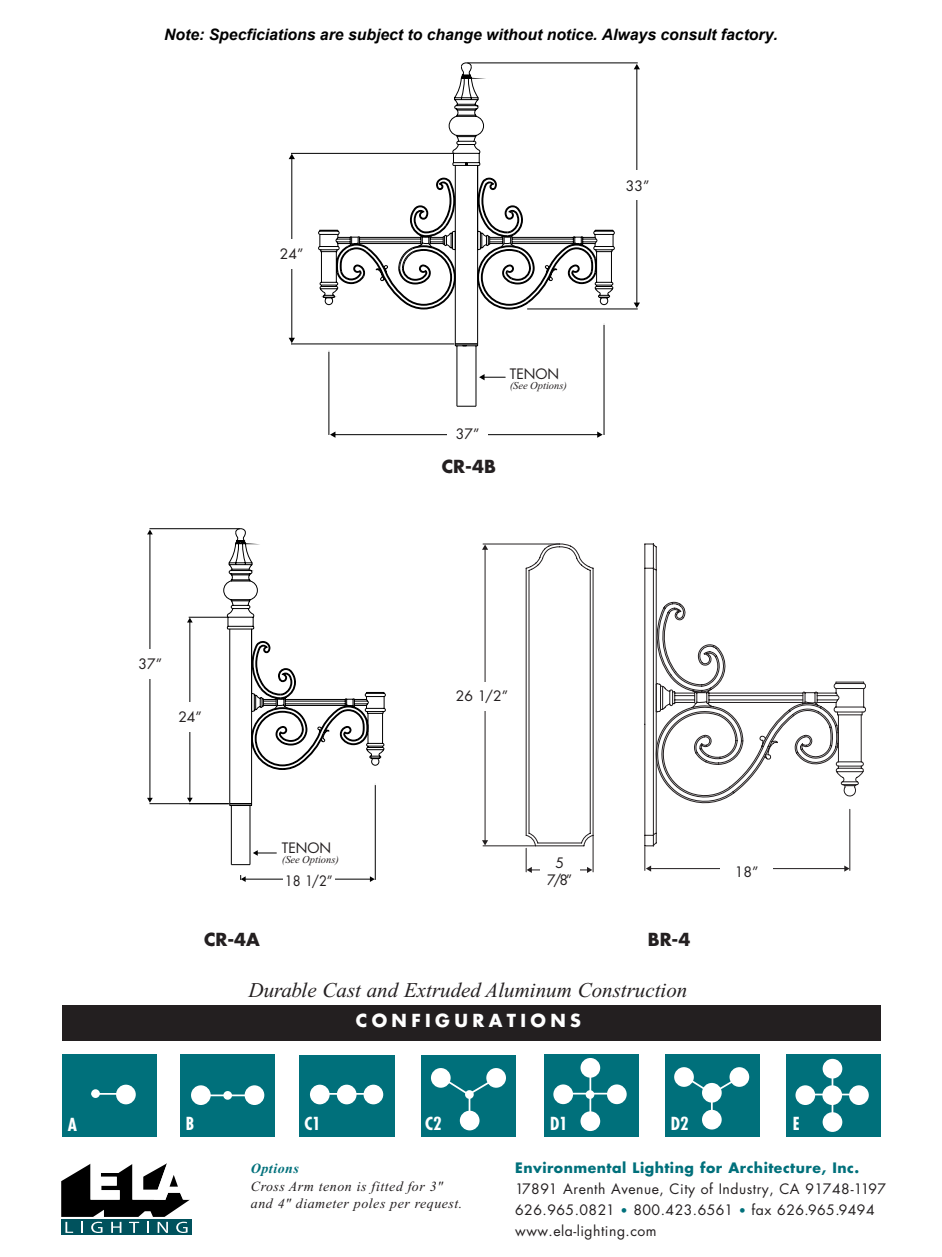
<style>
.page{position:relative;width:942px;height:1257px;background:#fff}
.page>*{position:absolute;margin:0;border:0;box-sizing:border-box;transform-origin:0 0}
.t1{font:italic 21px "Times New Roman";color:#231f20}
.t2{font:700 17.5px "Futura";letter-spacing:.25em;color:#fff}
.t3{font:700 17.5px "Futura";color:#231f20}
.t4{font:700 condensed 17.5px "Futura";color:#fff}
.t5{font:italic 700 15.75px "Arial";color:#000}
.t6{font:15.4px "Helvetica";color:#000}
.t7{font:15.22px "Myriad";color:#231f20}
.t8{font:14px/16.8px "Futura";letter-spacing:.035em;color:#231f20;text-align:center}
.t9{font:italic 14px "Times New Roman";letter-spacing:.035em;color:#231f20}
.t10{font:700 14px "Futura";letter-spacing:.035em;color:#00707b}
.t11{font:italic 700 14px "Times New Roman";letter-spacing:.035em;color:#00707b}
.t12{font:14px "Futura";letter-spacing:.035em;color:#231f20;scale:.92 1}
.t13{font:italic 10.5px "Times New Roman";color:#231f20}
.s1{font-size:12.25px;color:#00707b}
</style>
<div class="page">
<div style="left:61px;top:1219px;width:131px;height:16px;background:#00525d"></div>
<svg style="left:61px;top:1163px;width:129px;height:70px"></svg>
<div style="left:62px;top:1005px;width:818px;height:35px;background:#231f20"></div>
<hr style="left:483px;top:845px;width:52px;height:1px;background:#231f20">
<hr style="left:593px;top:836px;width:1px;height:36px;background:#231f20">
<svg style="left:484px;top:544px;width:173px;height:302px"></svg>
<svg style="left:482px;top:544px;width:6px;height:6px"></svg>
<svg style="left:482px;top:840px;width:6px;height:5px"></svg>
<hr style="left:531px;top:869px;width:57px;height:1px;background:#231f20">
<svg style="left:587px;top:867px;width:5px;height:6px"></svg>
<svg style="left:526px;top:848px;width:6px;height:25px"></svg>
<svg style="left:644px;top:602px;width:222px;height:269px"></svg>
<svg style="left:189px;top:804px;width:187px;height:76px"></svg>
<svg style="left:231px;top:864px;width:19px;height:1px"></svg>
<svg style="left:147px;top:528px;width:232px;height:276px"></svg>
<hr style="left:245px;top:879px;width:126px;height:1px;background:#000">
<svg style="left:370px;top:876px;width:5px;height:6px"></svg>
<svg style="left:241px;top:876px;width:5px;height:6px"></svg>
<svg style="left:253px;top:850px;width:23px;height:6px"></svg>
<svg style="left:328px;top:345px;width:276px;height:90px"></svg>
<hr style="left:604px;top:325px;width:1px;height:110px;background:#000">
<hr style="left:328px;top:352px;width:1px;height:83px;background:#000">
<svg style="left:457px;top:406px;width:19px;height:1px"></svg>
<svg style="left:289px;top:64px;width:351px;height:281px"></svg>
<hr style="left:334px;top:434px;width:264px;height:1px;background:#000">
<svg style="left:597px;top:431px;width:5px;height:7px"></svg>
<svg style="left:330px;top:431px;width:5px;height:7px"></svg>
<svg style="left:479px;top:374px;width:26px;height:6px"></svg>
<div style="left:453px;top:681px;width:58px;height:29px;background:#fff"></div>
<div style="left:720px;top:856px;width:53px;height:30px;background:#fff"></div>
<div style="left:62px;top:1054px;width:95px;height:83px;background:#00707b"></div>
<div style="left:180px;top:1054px;width:95px;height:82px;background:#00707b"></div>
<div style="left:300px;top:1055px;width:95px;height:81px;background:#00707b"></div>
<div style="left:421px;top:1054px;width:94px;height:82px;background:#00707b"></div>
<div style="left:544px;top:1054px;width:94px;height:82px;background:#00707b"></div>
<div style="left:665px;top:1054px;width:94px;height:82px;background:#00707b"></div>
<div style="left:786px;top:1054px;width:94px;height:82px;background:#00707b"></div>
<div style="left:822px;top:1085px;width:20px;height:20px;background:#fff;border-radius:50%"></div>
<div style="left:795px;top:1085px;width:20px;height:20px;background:#fff;border-radius:50%"></div>
<div style="left:849px;top:1085px;width:20px;height:20px;background:#fff;border-radius:50%"></div>
<div style="left:822px;top:1059px;width:20px;height:19px;background:#fff;border-radius:50%"></div>
<div style="left:822px;top:1112px;width:20px;height:20px;background:#fff;border-radius:50%"></div>
<hr style="left:831px;top:1067px;width:2px;height:54px;background:#fff">
<hr style="left:803px;top:1093px;width:58px;height:2px;background:#fff">
<div style="left:674px;top:1067px;width:20px;height:20px;background:#fff;border-radius:50%"></div>
<div style="left:729px;top:1067px;width:20px;height:20px;background:#fff;border-radius:50%"></div>
<div style="left:702px;top:1110px;width:19px;height:19px;background:#fff;border-radius:50%"></div>
<hr style="left:711px;top:1093px;width:2px;height:27px;background:#fff">
<div style="left:553px;top:1084px;width:20px;height:20px;background:#fff;border-radius:50%"></div>
<div style="left:607px;top:1084px;width:20px;height:20px;background:#fff;border-radius:50%"></div>
<div style="left:580px;top:1058px;width:20px;height:19px;background:#fff;border-radius:50%"></div>
<div style="left:580px;top:1111px;width:20px;height:20px;background:#fff;border-radius:50%"></div>
<hr style="left:589px;top:1066px;width:2px;height:54px;background:#fff">
<hr style="left:561px;top:1093px;width:58px;height:1px;background:#fff">
<div style="left:191px;top:1085px;width:20px;height:20px;background:#fff;border-radius:50%"></div>
<div style="left:245px;top:1085px;width:19px;height:20px;background:#fff;border-radius:50%"></div>
<hr style="left:199px;top:1094px;width:58px;height:2px;background:#fff">
<div style="left:116px;top:1084px;width:20px;height:20px;background:#fff;border-radius:50%"></div>
<hr style="left:92px;top:1093px;width:36px;height:2px;background:#fff">
<div style="left:337px;top:1084px;width:19px;height:20px;background:#fff;border-radius:50%"></div>
<div style="left:310px;top:1084px;width:20px;height:20px;background:#fff;border-radius:50%"></div>
<div style="left:363px;top:1084px;width:20px;height:20px;background:#fff;border-radius:50%"></div>
<hr style="left:318px;top:1093px;width:58px;height:2px;background:#fff">
<svg style="left:684px;top:1075px;width:54px;height:21px"></svg>
<div style="left:702px;top:1083px;width:20px;height:19px;background:#fff;border-radius:50%"></div>
<div style="left:431px;top:1068px;width:20px;height:20px;background:#fff;border-radius:50%"></div>
<div style="left:486px;top:1068px;width:20px;height:20px;background:#fff;border-radius:50%"></div>
<div style="left:460px;top:1110px;width:19px;height:20px;background:#fff;border-radius:50%"></div>
<hr style="left:468px;top:1094px;width:2px;height:27px;background:#fff">
<svg style="left:441px;top:1076px;width:54px;height:18px"></svg>
<svg style="left:585px;top:1090px;width:9px;height:9px"></svg>
<div style="left:465px;top:1090px;width:9px;height:9px;background:#fff;border-radius:50%"></div>
<div style="left:223px;top:1091px;width:9px;height:8px;background:#fff;border-radius:50%"></div>
<div style="left:91px;top:1089px;width:9px;height:9px;background:#fff;border-radius:50%"></div>
<div style="left:540px;top:855px;width:39px;height:33px;background:#fff"></div>
<div style="left:611px;top:170px;width:52px;height:30px;background:#fff"></div>
<div style="left:271px;top:239px;width:41px;height:30px;background:#fff"></div>
<div style="left:447px;top:418px;width:41px;height:30px;background:#fff"></div>
<div style="left:283px;top:868px;width:52px;height:26px;background:#fff"></div>
<div style="left:170px;top:702px;width:40px;height:30px;background:#fff"></div>
<div style="left:130px;top:649px;width:41px;height:30px;background:#fff"></div>
<p class="t5" style="left:164px;top:25px;width:615px">Note: Specficiations are subject to change without notice. Always consult factory.</p>
<p class="t8" style="left:280px;top:246px;width:25px">24”</p>
<p class="t8" style="left:626px;top:177px;width:25px">33”</p>
<p class="t8" style="left:510px;top:365px;width:51px">Tenon</p>
<p class="t13" style="left:510px;top:380px;width:59px">(See Options)</p>
<p class="t8" style="left:456px;top:425px;width:25px">37”</p>
<p class="t6" style="left:452px;top:452px;width:24px">37"</p>
<p class="t3" style="left:442px;top:454px;width:56px">CR-4B</p>
<p class="t8" style="left:139px;top:656px;width:25px">37”</p>
<p class="t8" style="left:178px;top:709px;width:25px">24”</p>
<p class="t8" style="left:456px;top:688px;width:54px">26 1/2”</p>
<p class="t3" style="left:204px;top:927px;width:57px">CR-4A</p>
<p class="t8" style="left:282px;top:839px;width:51px">Tenon</p>
<p class="t13" style="left:282px;top:854px;width:59px">(See Options)</p>
<p class="t12" style="left:285px;top:872px;width:54px">18 1/2”</p>
<p class="t8" style="left:547px;top:855px;width:27px">5<br>7/8”</p>
<p class="t7" style="left:554px;top:880px;width:15px">7/</p>
<p class="t3" style="left:648px;top:927px;width:44px">BR-4</p>
<p class="t1" style="left:249px;top:979px;width:440px">Durable Cast and Extruded Aluminum Construction</p>
<p class="t2" style="left:356px;top:1009px;width:227px">CONFIGURATIONS</p>
<p class="t8" style="left:735px;top:863px;width:25px">18”</p>
<p class="t4" style="left:68px;top:1113px;width:11px">A</p>
<p class="t4" style="left:186px;top:1112px;width:10px">B</p>
<p class="t4" style="left:304px;top:1113px;width:18px">C1</p>
<p class="t4" style="left:425px;top:1112px;width:18px">C2</p>
<p class="t4" style="left:550px;top:1113px;width:19px">D1</p>
<p class="t4" style="left:671px;top:1112px;width:19px">D2</p>
<p class="t4" style="left:792px;top:1112px;width:8px">E</p>
<p class="t11" style="left:251px;top:1161px;width:50px">Options</p>
<p class="t9" style="left:251px;top:1179px;width:194px">Cross Arm tenon is fitted for 3"</p>
<p class="t9" style="left:251px;top:1196px;width:213px">and 4" diameter poles per request.</p>
<p class="t10" style="left:515px;top:1158px;width:345px">Environmental Lighting for Architecture, Inc.</p>
<p class="t8" style="left:515px;top:1180px;width:372px">17891 Arenth Avenue, City of Industry, CA 91748-1197</p>
<p class="t8" style="left:515px;top:1201px;width:361px">626.965.0821 <span class="s1">•</span> 800.423.6561 <span class="s1">•</span> fax 626.965.9494</p>
<p class="t8" style="left:515px;top:1222px;width:143px">www.ela-lighting.com</p>
</div>
